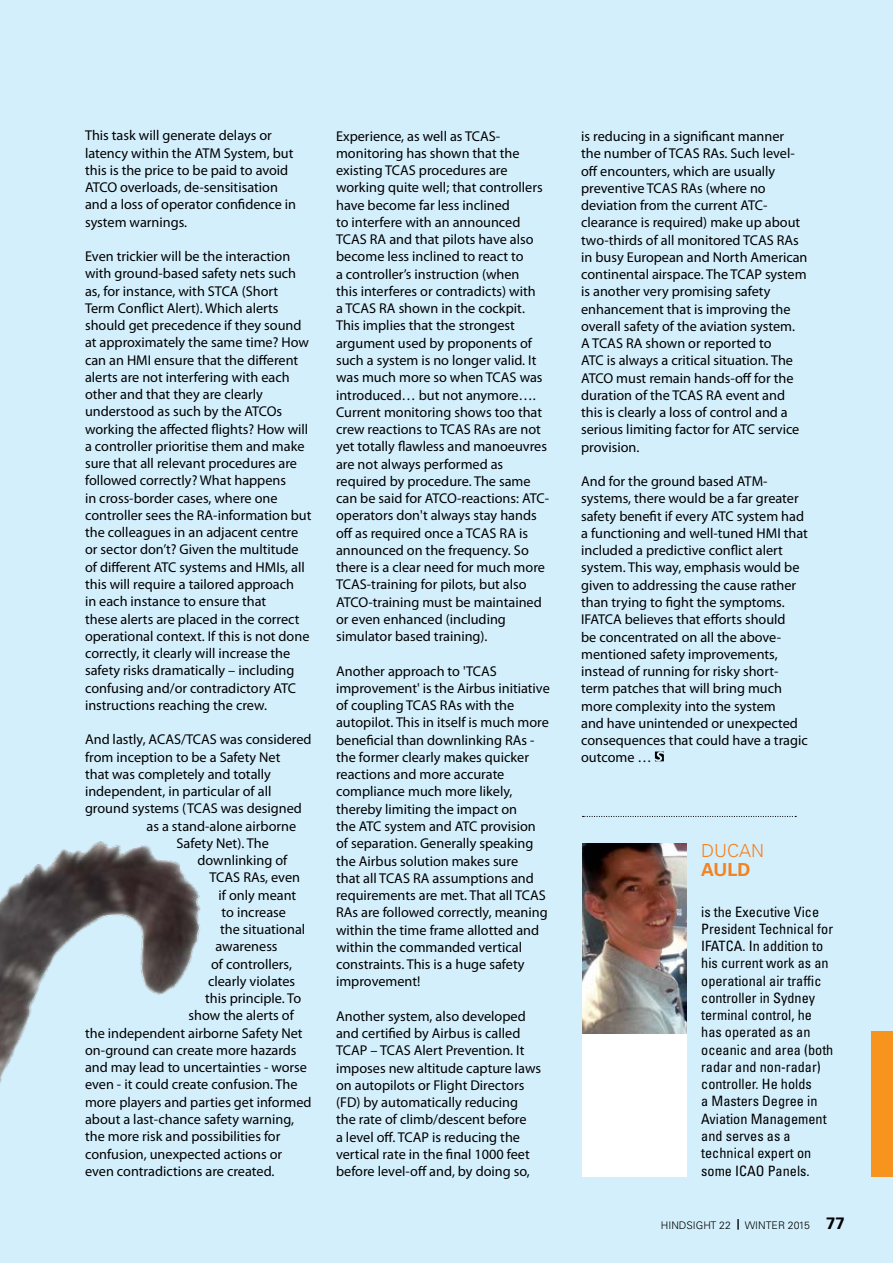
<style>
.page{position:relative;width:893px;height:1263px;background:#d4effc}
.page>*{position:absolute;margin:0;border:0;box-sizing:border-box;transform-origin:0 0}
.t1{font:300 18px "Univers LT Std";color:#f58220}
.t2{font:700 18px "Univers LT Std";color:#f58220}
.t3{font:14.25px/17.2px "Myriad Pro";color:#000}
.t4{font:condensed 14.25px/17.2px "Univers LT Std";color:#000}
.t5{font:300 10.5px "Univers LT Std";color:#000}
.s1{font-weight:700}
.s2{font-weight:700;font-size:16.5px}
</style>
<div class="page">
<div style="left:872px;top:1032px;width:21px;height:145px;background:#f7941e"></div>
<div style="left:583px;top:1032px;width:104px;height:145px;background:#fff"></div>
<img style="left:583px;top:844px;width:104px;height:189px">
<svg style="left:655px;top:751px;width:9px;height:10px"></svg>
<svg style="left:583px;top:816px;width:213px;height:1px"></svg>
<img style="left:0;top:841px;width:201px;height:242px">
<p class="t3" style="left:85px;top:127px;width:213px">This task will generate delays or latency within the ATM System, but this is the price to be paid to avoid<br>ATCO overloads, de-sensitisation and a loss of operator confidence in system warnings.</p>
<p class="t3" style="left:85px;top:248px;width:228px">Even trickier will be the interaction with ground-based safety nets such as, for instance, with STCA (Short Term Conflict Alert). Which alerts should get precedence if they sound at approximately the same time? How can an HMI ensure that the different alerts are not interfering with each other and that they are clearly understood as such by the ATCOs working the affected flights? How will a controller prioritise them and make sure that all relevant procedures are followed correctly? What happens<br>in cross-border cases, where one controller sees the RA-information but the colleagues in an adjacent centre or sector don’t? Given the multitude of different ATC systems and HMIs, all this will require a tailored approach<br>in each instance to ensure that<br>these alerts are placed in the correct operational context. If this is not done correctly, it clearly will increase the safety risks dramatically – including confusing and/or contradictory ATC instructions reaching the crew.</p>
<p class="t3" style="left:85px;top:731px;width:228px">And lastly, ACAS/TCAS was considered</p>
<p class="t3" style="left:85px;top:748px;width:197px">from inception to be a Safety Net</p>
<p class="t3" style="left:85px;top:766px;width:187px">that was completely and totally</p>
<p class="t3" style="left:85px;top:783px;width:188px">independent, in particular of all</p>
<p class="t3" style="left:85px;top:800px;width:218px">ground systems (TCAS was designed</p>
<p class="t3" style="left:147px;top:817px;width:151px">as a stand-alone airborne</p>
<p class="t3" style="left:177px;top:835px;width:94px">Safety Net). The</p>
<p class="t3" style="left:198px;top:852px;width:91px">downlinking of</p>
<p class="t3" style="left:210px;top:869px;width:92px">TCAS RAs, even</p>
<p class="t3" style="left:219px;top:886px;width:79px">if only meant</p>
<p class="t3" style="left:222px;top:904px;width:66px">to increase</p>
<p class="t3" style="left:220px;top:921px;width:87px">the situational</p>
<p class="t3" style="left:216px;top:938px;width:64px">awareness</p>
<p class="t3" style="left:211px;top:955px;width:82px">of controllers,</p>
<p class="t3" style="left:208px;top:973px;width:89px">clearly violates</p>
<p class="t3" style="left:205px;top:990px;width:98px">this principle. To</p>
<p class="t3" style="left:189px;top:1007px;width:107px">show the alerts of</p>
<p class="t3" style="left:85px;top:1024px;width:219px">the independent airborne Safety Net</p>
<p class="t3" style="left:85px;top:1042px;width:213px">on-ground can create more hazards</p>
<p class="t3" style="left:85px;top:1059px;width:223px">and may lead to uncertainties - worse</p>
<p class="t3" style="left:85px;top:1076px;width:214px">even - it could create confusion. The</p>
<p class="t3" style="left:85px;top:1093px;width:228px">more players and parties get informed</p>
<p class="t3" style="left:85px;top:1111px;width:211px">about a last-chance safety warning,</p>
<p class="t3" style="left:85px;top:1128px;width:197px">the more risk and possibilities for</p>
<p class="t3" style="left:85px;top:1145px;width:199px">confusion, unexpected actions or</p>
<p class="t3" style="left:85px;top:1163px;width:191px">even contradictions are created.</p>
<p class="t3" style="left:336px;top:127px;width:214px">Experience, as well as TCAS&shy;monitoring has shown that the existing TCAS procedures are working quite well; that controllers have become far less inclined<br>to interfere with an announced<br>TCAS RA and that pilots have also become less inclined to react to<br>a controller’s instruction (when<br>this interferes or contradicts) with<br>a TCAS RA shown in the cockpit.<br>This implies that the strongest argument used by proponents of such a system is no longer valid. It was much more so when TCAS was introduced… but not anymore….<br>Current monitoring shows too that crew reactions to TCAS RAs are not yet totally flawless and manoeuvres are not always performed as required by procedure. The same can be said for ATCO-reactions: ATC&shy;operators don't always stay hands off as required once a TCAS RA is announced on the frequency. So there is a clear need for much more<br>TCAS-training for pilots, but also<br>ATCO-training must be maintained or even enhanced (including simulator based training).</p>
<p class="t3" style="left:336px;top:662px;width:215px">Another approach to 'TCAS improvement' is the Airbus initiative of coupling TCAS RAs with the autopilot. This in itself is much more beneficial than downlinking RAs - the former clearly makes quicker reactions and more accurate compliance much more likely, thereby limiting the impact on<br>the ATC system and ATC provision of separation. Generally speaking the Airbus solution makes sure<br>that all TCAS RA assumptions and requirements are met. That all TCAS<br>RAs are followed correctly, meaning within the time frame allotted and within the commanded vertical constraints. This is a huge safety improvement!</p>
<p class="t3" style="left:336px;top:1008px;width:206px">Another system, also developed and certified by Airbus is called TCAP – TCAS Alert Prevention. It imposes new altitude capture laws on autopilots or Flight Directors (FD) by automatically reducing the rate of climb/descent before<br>a level off. TCAP is reducing the vertical rate in the final 1000 feet before level-off and, by doing so,</p>
<p class="t3" style="left:581px;top:128px;width:228px">is reducing in a significant manner the number of TCAS RAs. Such level&shy;off encounters, which are usually preventive TCAS RAs (where no deviation from the current ATC&shy;clearance is required) make up about two-thirds of all monitored TCAS RAs in busy European and North American continental airspace. The TCAP system is another very promising safety enhancement that is improving the overall safety of the aviation system.<br>A TCAS RA shown or reported to<br>ATC is always a critical situation. The ATCO must remain hands-off for the duration of the TCAS RA event and this is clearly a loss of control and a serious limiting factor for ATC service provision.</p>
<p class="t3" style="left:581px;top:473px;width:228px">And for the ground based ATM&shy;systems, there would be a far greater safety benefit if every ATC system had a functioning and well-tuned HMI that included a predictive conflict alert system. This way, emphasis would be given to addressing the cause rather than trying to fight the symptoms.<br>IFATCA believes that efforts should<br>be concentrated on all the above&shy;mentioned safety improvements, instead of running for risky short&shy;term patches that will bring much more complexity into the system<br>and have unintended or unexpected consequences that could have a tragic outcome …</p>
<p class="t1" style="left:701px;top:839px;width:64px">DUCAN</p>
<p class="t2" style="left:701px;top:859px;width:51px">AULD</p>
<p class="t4" style="left:701px;top:903px;width:134px">is the Executive Vice<br>President Technical for<br>IFATCA. In addition to his current work as an operational air traffic controller in Sydney terminal control, he has operated as an oceanic and area (both radar and non-radar) controller. He holds<br>a Masters Degree in<br>Aviation Management and serves as a technical expert on some ICAO Panels.</p>
<p class="t5" style="left:661px;top:1219px;width:185px">HINDSIGHT 22 <span class="s1">|</span> WINTER 2015 <span class="s2">77</span></p>
</div>
